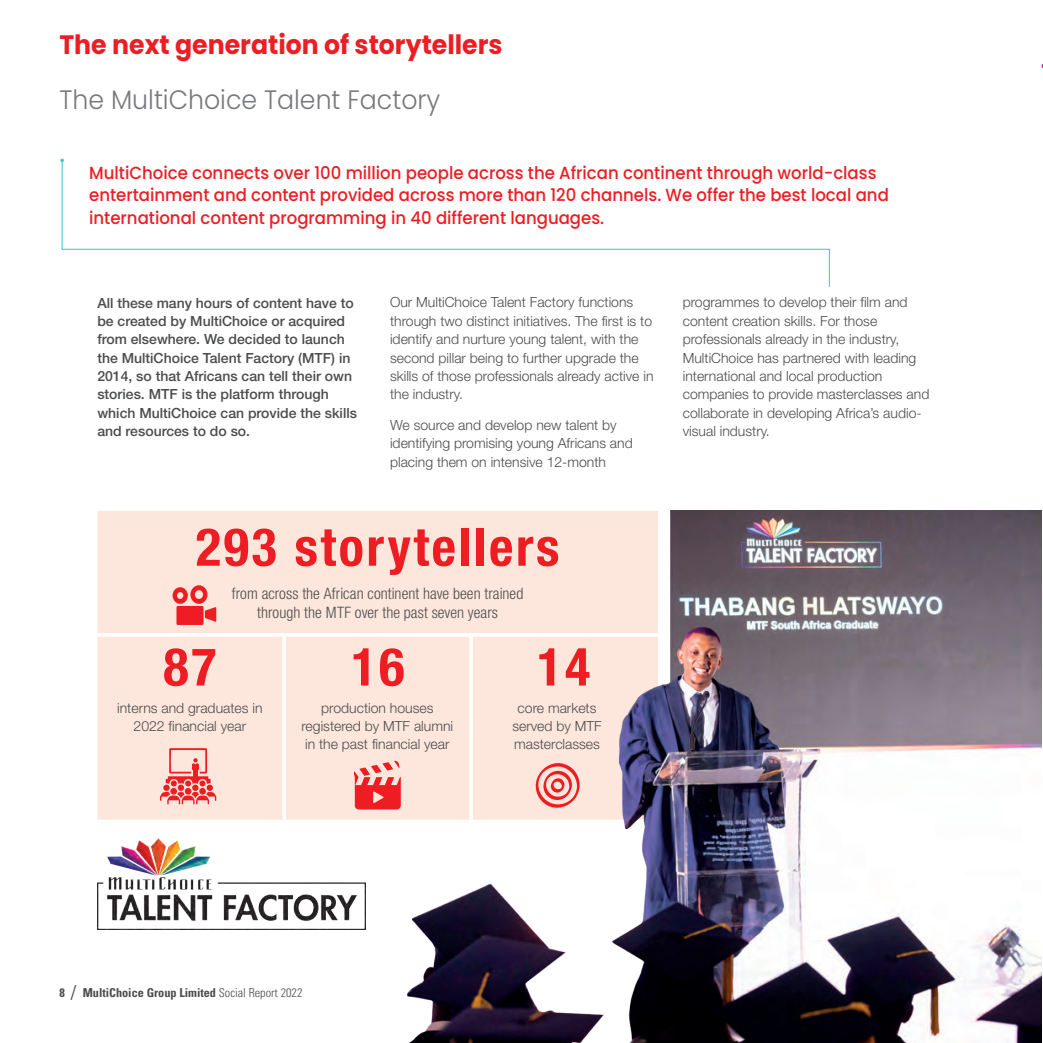
<style>
.page{position:relative;width:1043px;height:1043px;background:#fff}
.page>*{position:absolute;margin:0;border:0;box-sizing:border-box;transform-origin:0 0}
.t1{font:700 condensed 52.5px "Helvetica Neue LT Std";letter-spacing:.05em;color:#ee1d23}
.t2{font:700 26.6px "Poppins";color:#ee1d23;scale:.95 1}
.page_heads{font:300 26.6px "Poppins";color:#76787b;scale:.95 1}
.body_copy_new{font:500 17.5px/22.8px "Poppins";color:#ee1d23;scale:.94 1}
.body_copy{font:300 condensed 15.75px/19.2px "Helvetica Neue LT Std";letter-spacing:.005em;color:#4b4c4d;text-align:center}
.body_copy_new-2{font:300 14px/18.4px "Helvetica Neue LT Std";color:#4b4c4d}
.body_copy_intro{font:500 14px/18.4px "Helvetica Neue LT Std";color:#4b4c4d}
.body_copy_no_space{font:300 14px/18.4px "Helvetica Neue LT Std";color:#4b4c4d;text-align:center}
.t3{font:700 condensed 12.25px "Univers LT Std";color:#4b4c4d}
.s1{font-family:"Minion Pro";font-weight:400;font-stretch:normal;font-size:21px}
.s2{font-weight:300}
</style>
<div class="page">
<svg style="left:61px;top:162px;width:769px;height:125px"></svg>
<svg style="left:60px;top:159px;width:4px;height:3px"></svg>
<div style="left:97px;top:511px;width:280px;height:309px;background:#fde7dc"></div>
<svg style="left:282px;top:637px;width:4px;height:183px"></svg>
<hr style="left:97px;top:633px;width:187px;height:4px;background:#fff">
<hr style="left:284px;top:633px;width:187px;height:4px;background:#fff">
<img style="left:97px;top:838px;width:268px;height:92px">
<img style="left:377px;top:511px;width:665px;height:532px">
<svg style="left:160px;top:748px;width:56px;height:56px;background:#f79e99"></svg>
<svg style="left:354px;top:760px;width:47px;height:49px;background:#f36d6c"></svg>
<div style="left:176px;top:606px;width:28px;height:19px;background:#ee1d23;border-radius:2px"></div>
<svg style="left:173px;top:585px;width:43px;height:37px"></svg>
<svg style="left:533px;top:762px;width:47px;height:48px;background:#f8a5a0"></svg>
<h2 class="t2" style="left:59px;top:30px;width:468px">The next generation of storytellers</h2>
<p class="page_heads" style="left:59px;top:84px;width:402px">The MultiChoice Talent Factory</p>
<p class="body_copy_new" style="left:89px;top:161px;width:852px">MultiChoice connects over 100 million people across the African continent through world-class entertainment and content provided across more than 120 channels. We offer the best local and international content programming in 40 different languages.</p>
<p class="body_copy_intro" style="left:97px;top:293px;width:261px">All these many hours of content have to be created by MultiChoice or acquired from elsewhere. We decided to launch the MultiChoice Talent Factory (MTF) in 2014, so that Africans can tell their own stories. MTF is the platform through which MultiChoice can provide the skills and resources to do so.</p>
<p class="body_copy_new-2" style="left:390px;top:293px;width:265px">Our MultiChoice Talent Factory functions through two distinct initiatives. The first is to identify and nurture young talent, with the second pillar being to further upgrade the skills of those professionals already active in the industry.</p>
<p class="body_copy_new-2" style="left:390px;top:416px;width:244px">We source and develop new talent by identifying promising young Africans and placing them on intensive 12-month</p>
<p class="t1" style="left:196px;top:515px;width:365px">293 storytellers</p>
<p class="body_copy" style="left:232px;top:584px;width:293px">from across the African continent have been trained through the MTF over the past seven years</p>
<p class="t1" style="left:163px;top:635px;width:55px">87</p>
<p class="body_copy_no_space" style="left:117px;top:698px;width:147px">interns and graduates in</p>
<p class="body_copy_no_space" style="left:134px;top:716px;width:114px">2022 financial year</p>
<p class="t1" style="left:351px;top:635px;width:55px">16</p>
<p class="t1" style="left:537px;top:635px;width:55px">14</p>
<p class="body_copy_no_space" style="left:301px;top:698px;width:153px">production houses registered by MTF alumni in the past financial year</p>
<p class="body_copy_no_space" style="left:518px;top:698px;width:80px">core markets</p>
<p class="body_copy_no_space" style="left:512px;top:716px;width:91px">served by MTF</p>
<p class="body_copy_no_space" style="left:514px;top:735px;width:87px">masterclasses</p>
<p class="body_copy_new-2" style="left:683px;top:293px;width:248px">programmes to develop their film and content creation skills. For those professionals already in the industry, MultiChoice has partnered with leading international and local production companies to provide masterclasses and collaborate in developing Africa’s audio&shy;visual industry.</p>
<p class="t3" style="left:59px;top:985px;width:245px">8 <span class="s1">/</span> MultiChoice Group Limited <span class="s2">Social Report 2022</span></p>
</div>
